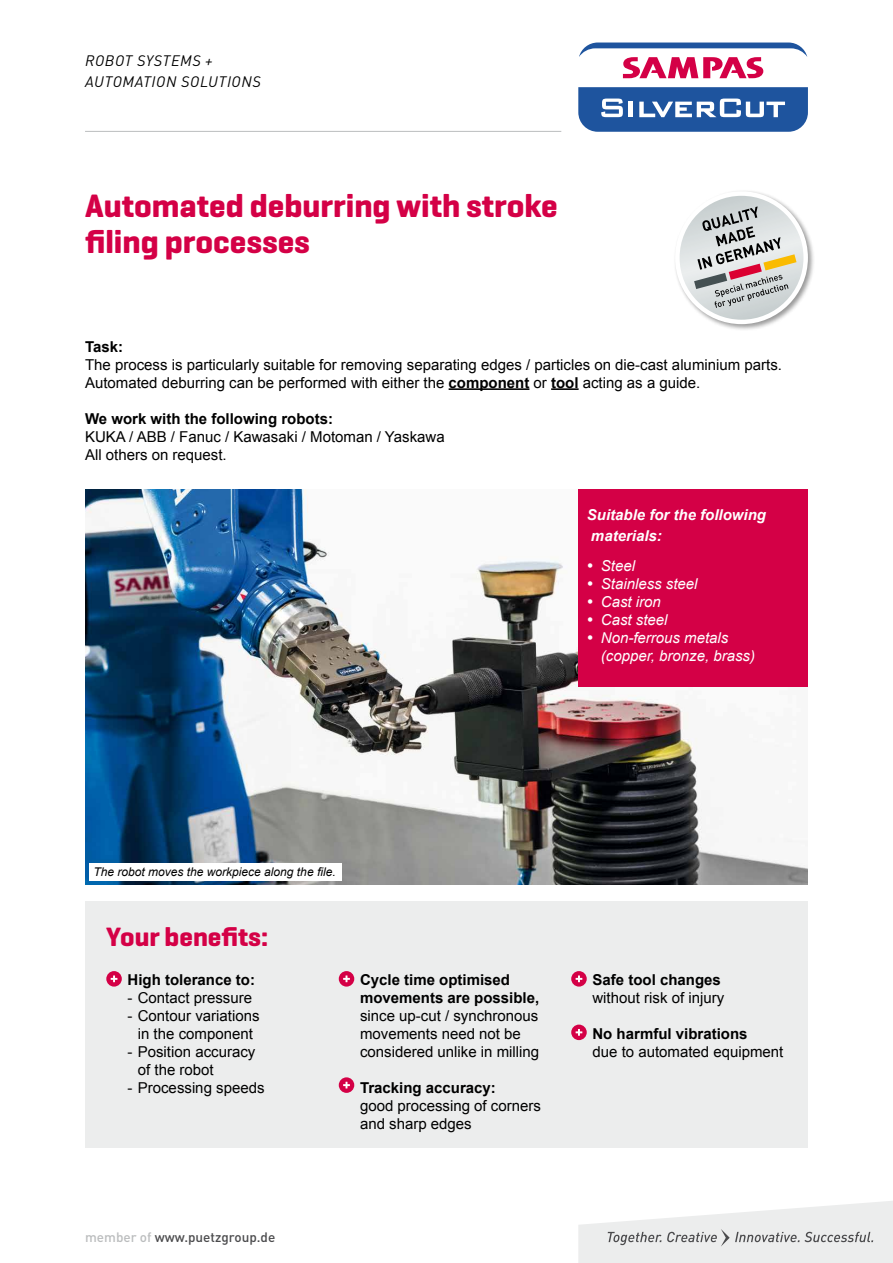
<style>
.page{position:relative;width:893px;height:1263px;background:#fff}
.page>*{position:absolute;margin:0;border:0;box-sizing:border-box;transform-origin:0 0}
.t1{font:700 33px/36px "Geogrotesque";color:#d40046}
.t2{font:700 27px "Geogrotesque";color:#d40046}
.t3{font:15px/18px "Arial";color:#000}
.t4{font:700 15px/18px "Arial";color:#000}
.t5{font:italic 15px/18px "Arial";color:#fff}
.t6{font:italic 700 15px/21px "Arial";color:#fff}
.t7{font:italic 15px/21px "DIN Pro";letter-spacing:.04em;color:#000}
.t8{font:500 13.5px "DIN Pro";color:#4b4b4d}
.t9{font:italic 12px "Arial";color:#000}
.s1{font-weight:700}
.s2{color:#bbbdbe}
</style>
<div class="page">
<svg style="left:578px;top:87px;width:230px;height:45px;background:#4370ae"></svg>
<svg style="left:579px;top:43px;width:228px;height:35px"></svg>
<svg style="left:578px;top:1201px;width:315px;height:62px"></svg>
<hr style="left:85px;top:131px;width:476px;height:1px;background:#bbbdbe">
<div style="left:673px;top:190px;width:142px;height:142px;background:#000;opacity:.4"></div>
<div style="left:675px;top:191px;width:133px;height:133px;background:#fff;border-radius:50%"></div>
<img style="left:680px;top:196px;width:123px;height:124px;border-radius:62px">
<svg style="left:694px;top:206px;width:102px;height:102px;background:#bfbcb9"></svg>
<img style="left:85px;top:489px;width:723px;height:395px">
<hr style="left:449px;top:388px;width:80px;height:2px;background:#000">
<hr style="left:551px;top:388px;width:28px;height:2px;background:#000">
<div style="left:85px;top:901px;width:723px;height:247px;background:#eceded"></div>
<div style="left:106px;top:971px;width:16px;height:15px;background:#d40046;border-radius:50%"></div>
<svg style="left:111px;top:975px;width:6px;height:7px"></svg>
<div style="left:571px;top:971px;width:16px;height:15px;background:#d40046;border-radius:50%"></div>
<svg style="left:576px;top:975px;width:6px;height:7px"></svg>
<svg style="left:571px;top:1024px;width:16px;height:16px"></svg>
<svg style="left:576px;top:1029px;width:6px;height:7px"></svg>
<div style="left:339px;top:971px;width:15px;height:15px;background:#d40046;border-radius:50%"></div>
<svg style="left:343px;top:975px;width:7px;height:7px"></svg>
<svg style="left:339px;top:1077px;width:15px;height:16px"></svg>
<svg style="left:343px;top:1082px;width:7px;height:6px"></svg>
<div style="left:578px;top:489px;width:230px;height:197px;background:#d40046"></div>
<div style="left:89px;top:863px;width:253px;height:17px;background:#fff"></div>
<p class="t7" style="left:85px;top:50px;width:177px">ROBOT SYSTEMS +<br>AUTOMATION SOLUTIONS</p>
<h1 class="t1" style="left:85px;top:187px;width:474px">Automated deburring with stroke filing processes</h1>
<p class="t4" style="left:85px;top:338px;width:40px">Task:</p>
<p class="t3" style="left:85px;top:355px;width:698px">The process is particularly suitable for removing separating edges / particles on die-cast aluminium parts.<br>Automated deburring can be performed with either the <span class="s1">component</span> or <span class="s1">tool</span> acting as a guide.</p>
<p class="t4" style="left:85px;top:410px;width:250px">We work with the following robots:</p>
<p class="t3" style="left:85px;top:427px;width:361px">KUKA / ABB / Fanuc / Kawasaki / Motoman / Yaskawa<br>All others on request.</p>
<p class="t6" style="left:587px;top:504px;width:181px">Suitable for the following materials:</p>
<p class="t5" style="left:587px;top:556px;width:50px">• Steel</p>
<p class="t5" style="left:587px;top:574px;width:112px">• Stainless steel</p>
<p class="t5" style="left:587px;top:592px;width:76px">• Cast iron</p>
<p class="t5" style="left:587px;top:610px;width:82px">• Cast steel</p>
<p class="t5" style="left:601px;top:628px;width:156px;text-indent:-14px">• Non-ferrous metals (copper, bronze, brass)</p>
<p class="t9" style="left:94px;top:864px;width:244px">The robot moves the workpiece along the file.</p>
<h2 class="t2" style="left:106px;top:919px;width:163px">Your benefits:</h2>
<p class="t4" style="left:128px;top:971px;width:129px">High tolerance to:</p>
<p class="t3" style="left:128px;top:988px;width:126px">- Contact pressure</p>
<p class="t3" style="left:128px;top:1006px;width:133px;text-align:center">- Contour variations in the component</p>
<p class="t3" style="left:138px;top:1042px;width:119px;text-indent:-10px">- Position accuracy of the robot</p>
<p class="t3" style="left:128px;top:1078px;width:138px">- Processing speeds</p>
<p class="t4" style="left:360px;top:971px;width:181px">Cycle time optimised movements are possible,</p>
<p class="t3" style="left:360px;top:1006px;width:181px">since up-cut / synchronous movements need not be considered unlike in milling</p>
<p class="t4" style="left:360px;top:1079px;width:137px">Tracking accuracy:</p>
<p class="t3" style="left:360px;top:1096px;width:182px">good processing of corners and sharp edges</p>
<p class="t8" style="left:85px;top:1228px;width:192px"><span class="s2">member of</span> www.puetzgroup.de</p>
<p class="t4" style="left:592px;top:971px;width:130px">Safe tool changes</p>
<p class="t3" style="left:592px;top:988px;width:133px">without risk of injury</p>
<p class="t4" style="left:592px;top:1025px;width:157px">No harmful vibrations</p>
<p class="t3" style="left:592px;top:1042px;width:192px">due to automated equipment</p>
</div>
